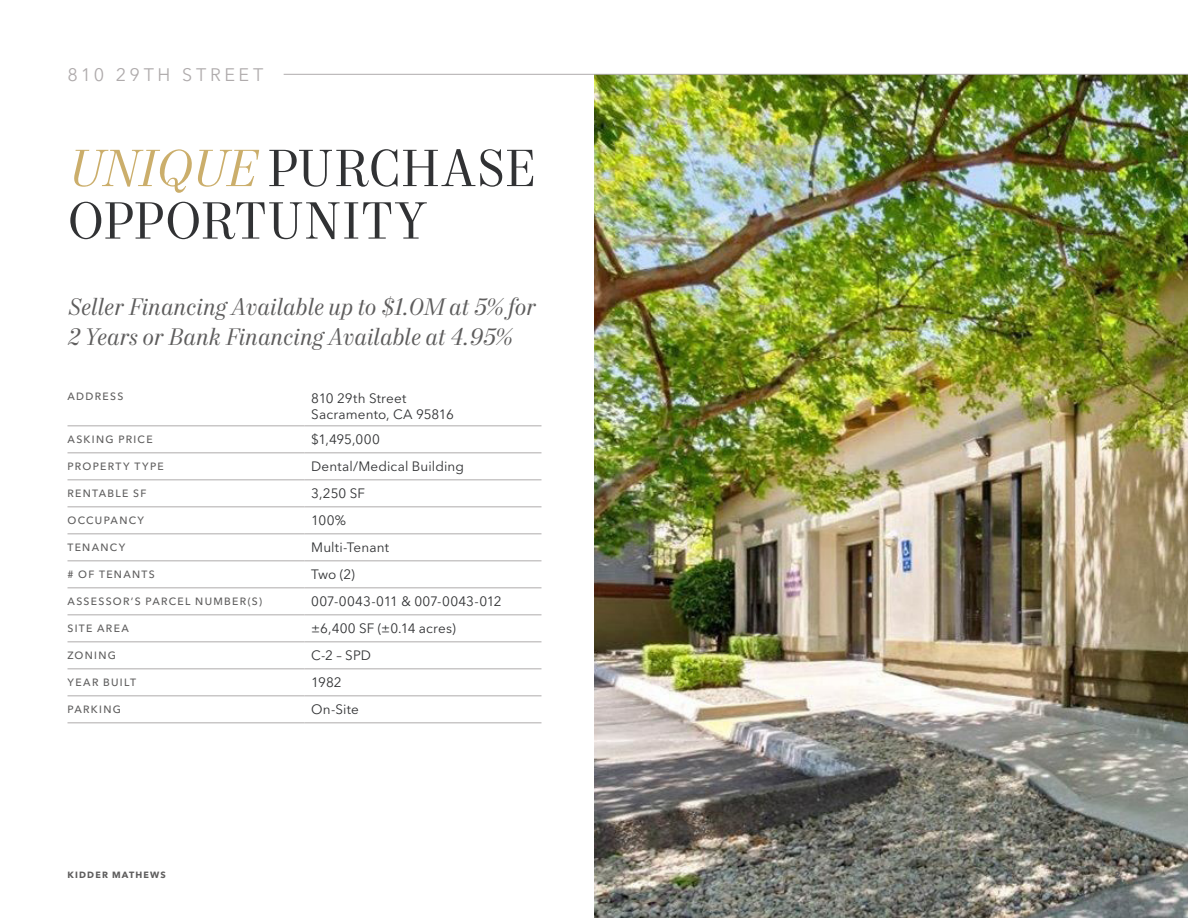
<style>
.page{position:relative;width:1188px;height:918px;background:#fff}
.page>*{position:absolute;margin:0;border:0;box-sizing:border-box;transform-origin:0 0}
.Headline_-_Level_1_-_Charcoal_2023{font:52.5px/52.5px "Mort Modern 08";letter-spacing:-.005em;color:#313234}
.Callout_Text_-_Italics_-_Ash_2023{font:italic 24px/30px "Mort Modern 08";color:#5e5d5d}
.Section_Identifier_-_Sterling_2023{font:18px "Avenir Next LT Pro";letter-spacing:.2em;color:#afabac}
.Table_Input_-_Charcoal_2023{font:13.5px/16.5px "Avenir Next LT Pro";letter-spacing:.01em;color:#313234}
.Table_Column_1_All_Caps_-_Ash_2023{font:500 10.5px "Avenir Next LT Pro";letter-spacing:.125em;color:#5e5d5d}
.t1{font:700 9px "Avenir Next LT Pro";letter-spacing:.13em;color:#5e5d5d}
.s1{font-style:italic;color:#cbae6b}
</style>
<div class="page">
<img style="left:594px;top:75px;width:594px;height:843px">
<hr style="left:68px;top:426px;width:236px;height:1px;background:#afabac">
<hr style="left:304px;top:426px;width:238px;height:1px;background:#afabac">
<hr style="left:68px;top:453px;width:236px;height:1px;background:#afabac">
<hr style="left:304px;top:453px;width:238px;height:1px;background:#afabac">
<hr style="left:68px;top:480px;width:236px;height:1px;background:#afabac">
<hr style="left:304px;top:480px;width:238px;height:1px;background:#afabac">
<hr style="left:68px;top:507px;width:236px;height:1px;background:#afabac">
<hr style="left:304px;top:507px;width:238px;height:1px;background:#afabac">
<hr style="left:68px;top:534px;width:236px;height:1px;background:#afabac">
<hr style="left:304px;top:534px;width:238px;height:1px;background:#afabac">
<hr style="left:68px;top:561px;width:236px;height:1px;background:#afabac">
<hr style="left:304px;top:561px;width:238px;height:1px;background:#afabac">
<hr style="left:68px;top:588px;width:236px;height:1px;background:#afabac">
<hr style="left:304px;top:588px;width:238px;height:1px;background:#afabac">
<hr style="left:68px;top:615px;width:236px;height:1px;background:#afabac">
<hr style="left:304px;top:615px;width:238px;height:1px;background:#afabac">
<hr style="left:68px;top:642px;width:236px;height:1px;background:#afabac">
<hr style="left:304px;top:642px;width:238px;height:1px;background:#afabac">
<hr style="left:68px;top:669px;width:236px;height:1px;background:#afabac">
<hr style="left:304px;top:669px;width:238px;height:1px;background:#afabac">
<hr style="left:68px;top:696px;width:236px;height:1px;background:#afabac">
<hr style="left:304px;top:696px;width:238px;height:1px;background:#afabac">
<hr style="left:68px;top:723px;width:236px;height:1px;background:#afabac">
<hr style="left:304px;top:723px;width:238px;height:1px;background:#afabac">
<hr style="left:284px;top:74px;width:904px;height:1px;background:#afabac">
<p class="Section_Identifier_-_Sterling_2023" style="left:68px;top:64px;width:197px">810 29TH STREET</p>
<p class="Headline_-_Level_1_-_Charcoal_2023" style="left:67px;top:145px;width:470px"><span class="s1">UNIQUE</span> PURCHASE<br>OPPORTUNITY</p>
<p class="Callout_Text_-_Italics_-_Ash_2023" style="left:67px;top:293px;width:470px">Seller Financing Available up to $1.0M at 5% for<br>2 Years or Bank Financing Available at 4.95%</p>
<p class="Table_Column_1_All_Caps_-_Ash_2023" style="left:68px;top:390px;width:57px">ADDRESS</p>
<p class="Table_Input_-_Charcoal_2023" style="left:311px;top:390px;width:144px">810 29th Street<br>Sacramento, CA 95816</p>
<p class="Table_Column_1_All_Caps_-_Ash_2023" style="left:68px;top:433px;width:87px">ASKING PRICE</p>
<p class="Table_Input_-_Charcoal_2023" style="left:311px;top:431px;width:70px">$1,495,000</p>
<p class="Table_Column_1_All_Caps_-_Ash_2023" style="left:68px;top:460px;width:98px">PROPERTY TYPE</p>
<p class="Table_Input_-_Charcoal_2023" style="left:311px;top:458px;width:154px">Dental/Medical Building</p>
<p class="Table_Column_1_All_Caps_-_Ash_2023" style="left:68px;top:487px;width:81px">RENTABLE SF</p>
<p class="Table_Input_-_Charcoal_2023" style="left:311px;top:485px;width:55px">3,250 SF</p>
<p class="Table_Column_1_All_Caps_-_Ash_2023" style="left:68px;top:514px;width:78px">OCCUPANCY</p>
<p class="Table_Input_-_Charcoal_2023" style="left:311px;top:512px;width:36px">100%</p>
<p class="Table_Column_1_All_Caps_-_Ash_2023" style="left:68px;top:541px;width:59px">TENANCY</p>
<p class="Table_Input_-_Charcoal_2023" style="left:311px;top:539px;width:79px">Multi-Tenant</p>
<p class="Table_Column_1_All_Caps_-_Ash_2023" style="left:68px;top:568px;width:89px"># OF TENANTS</p>
<p class="Table_Input_-_Charcoal_2023" style="left:311px;top:566px;width:45px">Two (2)</p>
<p class="Table_Column_1_All_Caps_-_Ash_2023" style="left:68px;top:595px;width:196px">ASSESSOR’S PARCEL NUMBER(S)</p>
<p class="Table_Input_-_Charcoal_2023" style="left:311px;top:593px;width:192px">007-0043-011 &amp; 007-0043-012</p>
<p class="Table_Column_1_All_Caps_-_Ash_2023" style="left:68px;top:622px;width:63px">SITE AREA</p>
<p class="Table_Input_-_Charcoal_2023" style="left:311px;top:620px;width:146px">±6,400 SF (±0.14 acres)</p>
<p class="Table_Column_1_All_Caps_-_Ash_2023" style="left:68px;top:649px;width:50px">ZONING</p>
<p class="Table_Input_-_Charcoal_2023" style="left:311px;top:647px;width:61px">C-2 – SPD</p>
<p class="Table_Column_1_All_Caps_-_Ash_2023" style="left:68px;top:676px;width:70px">YEAR BUILT</p>
<p class="Table_Input_-_Charcoal_2023" style="left:311px;top:674px;width:32px">1982</p>
<p class="Table_Column_1_All_Caps_-_Ash_2023" style="left:68px;top:703px;width:55px">PARKING</p>
<p class="Table_Input_-_Charcoal_2023" style="left:311px;top:701px;width:49px">On-Site</p>
<p class="t1" style="left:68px;top:869px;width:100px">KIDDER MATHEWS</p>
<p class="t1" style="left:1115px;top:869px;width:7px">2</p>
</div>
